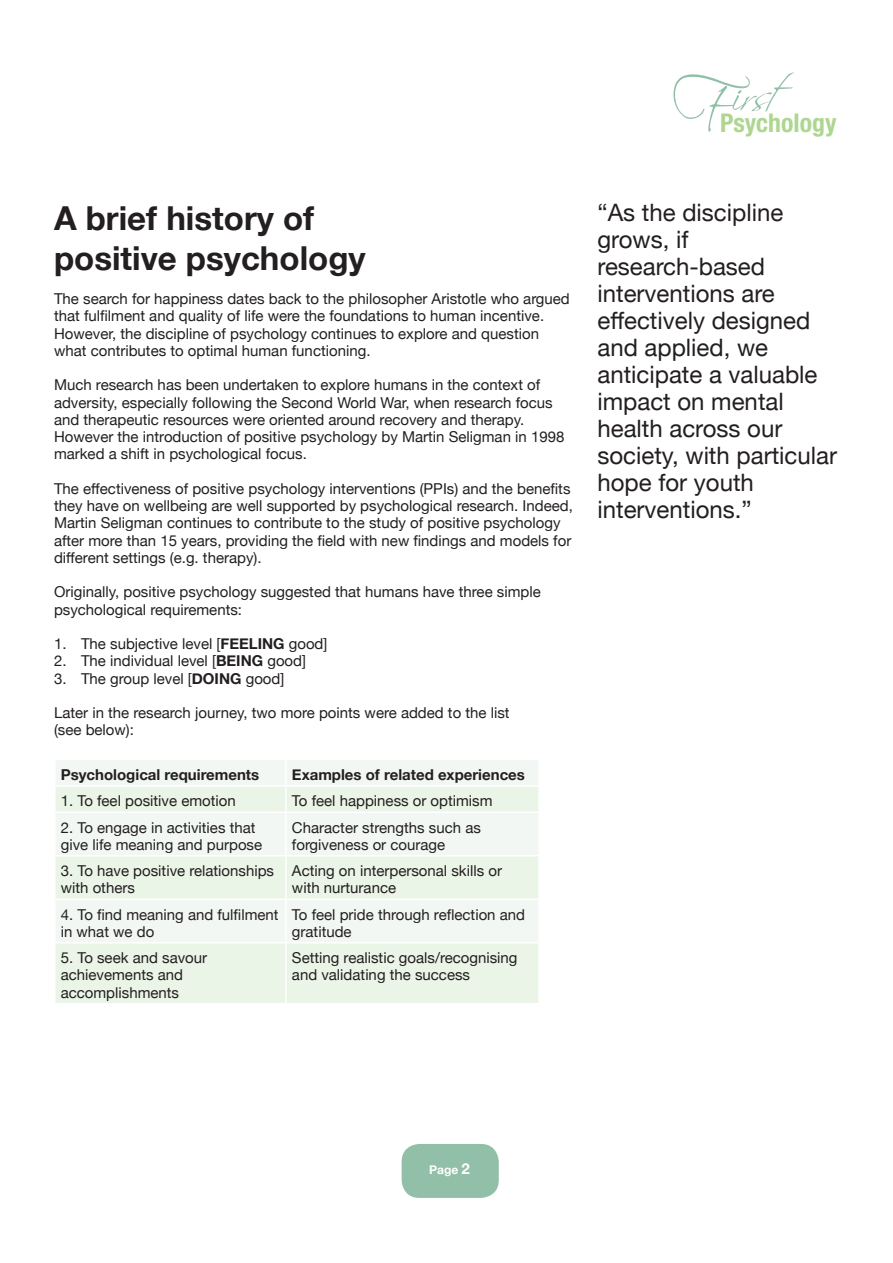
<style>
.page{position:relative;width:893px;height:1263px;background:#fff}
.page>*{position:absolute;margin:0;border:0;box-sizing:border-box;transform-origin:0 0}
.heading_1{font:700 33px/39.6px "Helvetica Neue";color:#231f20}
.t1{font:700 condensed 25.8px "Helvetica Neue";color:#aed690}
.main_para_style_sans{font:24px/27px "Helvetica Neue";color:#231f20}
.main_para_style_sans-2{font:15px/17.2px "Helvetica Neue";color:#231f20}
.main_para_style_sans-3{font:700 15px "Helvetica Neue";color:#231f20}
.t2{font:700 12px "Helvetica Neue";color:#fff}
.s1{font-weight:700}
.s2{font-size:15px}
</style>
<div class="page">
<svg style="left:673px;top:72px;width:121px;height:60px"></svg>
<div style="left:402px;top:1144px;width:97px;height:54px;background:#92bfa8;border-radius:18px"></div>
<div style="left:56px;top:760px;width:482px;height:25px;background:#f2f7f4"></div>
<svg style="left:56px;top:787px;width:482px;height:216px;fill:#eaf4e7"></svg>
<hr style="left:285px;top:760px;width:2px;height:25px;background:#fff">
<hr style="left:285px;top:787px;width:2px;height:24px;background:#fff">
<hr style="left:54px;top:811px;width:232px;height:2px;background:#fff">
<hr style="left:286px;top:811px;width:254px;height:2px;background:#fff">
<hr style="left:285px;top:813px;width:2px;height:42px;background:#fff">
<hr style="left:54px;top:855px;width:232px;height:1px;background:#fff">
<hr style="left:286px;top:855px;width:254px;height:1px;background:#fff">
<hr style="left:285px;top:856px;width:2px;height:42px;background:#fff">
<hr style="left:54px;top:898px;width:232px;height:2px;background:#fff">
<hr style="left:286px;top:898px;width:254px;height:2px;background:#fff">
<hr style="left:285px;top:900px;width:2px;height:42px;background:#fff">
<hr style="left:54px;top:942px;width:232px;height:1px;background:#fff">
<hr style="left:286px;top:942px;width:254px;height:1px;background:#fff">
<hr style="left:285px;top:943px;width:2px;height:60px;background:#fff">
<p class="heading_1" style="left:54px;top:199px;width:313px">A brief history of positive psychology</p>
<p class="main_para_style_sans-2" style="left:54px;top:291px;width:517px">The search for happiness dates back to the philosopher Aristotle who argued that fulfilment and quality of life were the foundations to human incentive.<br>However, the discipline of psychology continues to explore and question what contributes to optimal human functioning.</p>
<p class="main_para_style_sans-2" style="left:54px;top:377px;width:512px">Much research has been undertaken to explore humans in the context of adversity, especially following the Second World War, when research focus and therapeutic resources were oriented around recovery and therapy.<br>However the introduction of positive psychology by Martin Seligman in 1998 marked a shift in psychological focus.</p>
<p class="main_para_style_sans-2" style="left:54px;top:481px;width:520px">The effectiveness of positive psychology interventions (PPIs) and the benefits they have on wellbeing are well supported by psychological research. Indeed, Martin Seligman continues to contribute to the study of positive psychology after more than 15 years, providing the field with new findings and models for different settings (e.g. therapy).</p>
<p class="main_para_style_sans-2" style="left:54px;top:584px;width:488px">Originally, positive psychology suggested that humans have three simple psychological requirements:</p>
<p class="main_para_style_sans-2" style="left:54px;top:636px;width:275px">1. The subjective level [<span class="s1">FEELING</span> good]</p>
<p class="main_para_style_sans-2" style="left:54px;top:653px;width:253px">2. The individual level [<span class="s1">BEING</span> good]</p>
<p class="main_para_style_sans-2" style="left:54px;top:670px;width:232px">3. The group level [<span class="s1">DOING</span> good]</p>
<p class="main_para_style_sans-2" style="left:54px;top:705px;width:457px">Later in the research journey, two more points were added to the list (see below):</p>
<p class="main_para_style_sans-3" style="left:61px;top:763px;width:200px">Psychological requirements</p>
<p class="main_para_style_sans-3" style="left:292px;top:763px;width:234px">Examples of related experiences</p>
<p class="main_para_style_sans-2" style="left:61px;top:793px;width:177px">1. To feel positive emotion</p>
<p class="main_para_style_sans-2" style="left:292px;top:793px;width:202px">To feel happiness or optimism</p>
<p class="main_para_style_sans-2" style="left:61px;top:819px;width:203px">2. To engage in activities that give life meaning and purpose</p>
<p class="main_para_style_sans-2" style="left:292px;top:819px;width:190px">Character strengths such as forgiveness or courage</p>
<p class="main_para_style_sans-2" style="left:61px;top:863px;width:215px">3. To have positive relationships with others</p>
<p class="main_para_style_sans-2" style="left:292px;top:863px;width:212px">Acting on interpersonal skills or with nurturance</p>
<p class="main_para_style_sans-2" style="left:61px;top:906px;width:219px">4. To find meaning and fulfilment in what we do</p>
<p class="main_para_style_sans-2" style="left:292px;top:906px;width:235px">To feel pride through reflection and gratitude</p>
<p class="main_para_style_sans-2" style="left:61px;top:950px;width:148px">5. To seek and savour achievements and accomplishments</p>
<p class="main_para_style_sans-2" style="left:292px;top:950px;width:227px">Setting realistic goals/recognising and validating the success</p>
<h2 class="t1" style="left:720px;top:102px;width:118px">Psychology</h2>
<p class="main_para_style_sans" style="left:597px;top:200px;width:241px">“As the discipline grows, if research-based interventions are effectively designed and applied, we anticipate a valuable impact on mental health across our society, with particular hope for youth interventions.”</p>
<p class="t2" style="left:429px;top:1160px;width:42px">Page <span class="s2">2</span></p>
</div>
